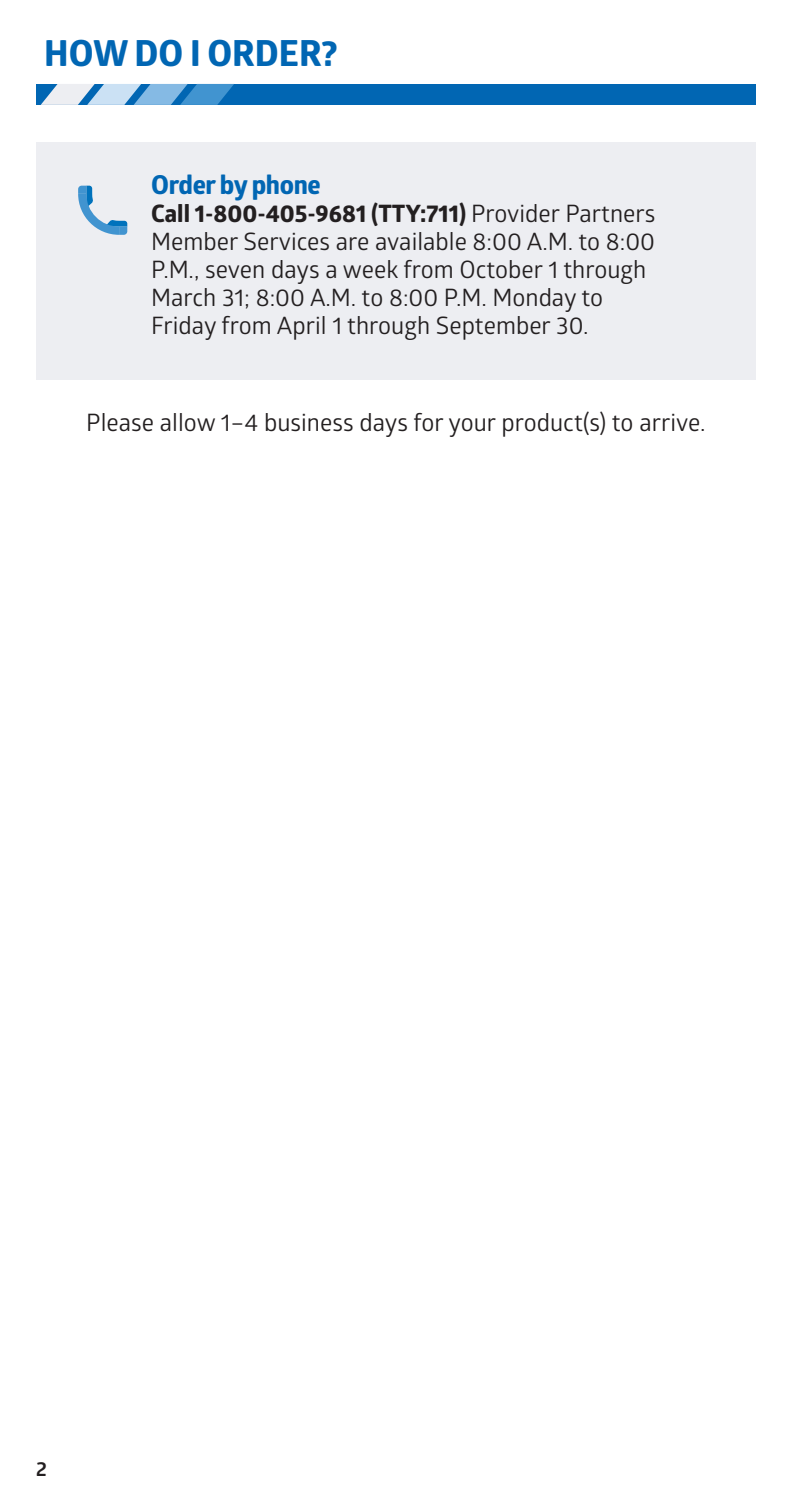
<style>
.page{position:relative;width:792px;height:1512px;background:#fff}
.page>*{position:absolute;margin:0;border:0;box-sizing:border-box;transform-origin:0 0}
.SectionHeadline1{font:800 36px "Glober";color:#0166b3}
.MEDLINE_-_Body{font:800 26px "Glober";letter-spacing:-.015em;color:#0166b3}
.MEDLINE_-_Body-2{font:24px/28px "Glober";color:#231f20}
.t1{font:700 20px "Glober";color:#231f20}
.s1{font-weight:800}
</style>
<div class="page">
<div style="left:36px;top:84px;width:720px;height:21px;background:#0166b3"></div>
<svg style="left:41px;top:84px;width:193px;height:21px"></svg>
<div style="left:36px;top:142px;width:720px;height:237px;background:#edeef2"></div>
<svg style="left:78px;top:186px;width:49px;height:49px"></svg>
<h2 class="SectionHeadline1" style="left:44px;top:27px;width:295px">HOW DO I ORDER?</h2>
<p class="MEDLINE_-_Body" style="left:151px;top:166px;width:171px">Order by phone</p>
<p class="MEDLINE_-_Body-2" style="left:151px;top:199px;width:506px"><span class="s1">Call 1-800-405-9681 (TTY:711)</span> Provider Partners Member Services are available 8:00 A.M. to 8:00<br>P.M., seven days a week from October 1 through March 31; 8:00 A.M. to 8:00 P.M. Monday to Friday from April 1 through September 30.</p>
<p class="MEDLINE_-_Body-2" style="left:86px;top:408px;width:621px">Please allow 1–4 business days for your product(s) to arrive.</p>
<p class="t1" style="left:36px;top:1455px;width:12px">2</p>
</div>
